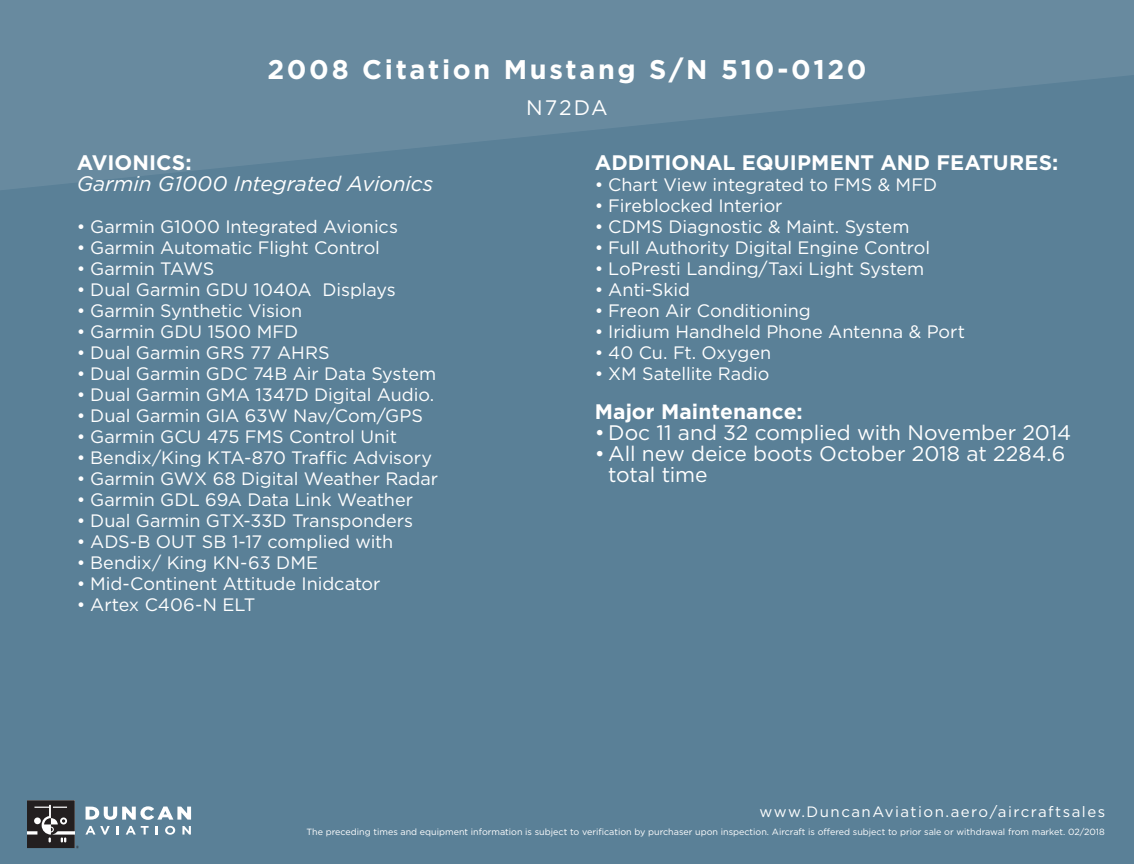
<style>
.page{position:relative;width:1134px;height:864px;background:#5a8097}
.page>*{position:absolute;margin:0;border:0;box-sizing:border-box;transform-origin:0 0}
.t1{font:700 27px "Gotham";letter-spacing:.1em;color:#fff}
.t2{font:21px/21px "Gotham";color:#fff}
.t3{font:700 21px "Gotham";letter-spacing:.005em;color:#fff}
.t4{font:italic 21px "Gotham";letter-spacing:-.005em;color:#fff}
.t5{font:18px "Gotham";letter-spacing:-.005em;color:#fff}
.t6{font:15px "Gotham";letter-spacing:.1em;color:#fff}
.t7{font:9px "Gotham";color:#fff}
</style>
<div class="page">
<svg style="left:0;top:0;width:1134px;height:190px;fill:#688a9f"></svg>
<svg style="left:86px;top:806px;width:105px;height:14px"></svg>
<svg style="left:85px;top:826px;width:25px;height:9px"></svg>
<svg style="left:117px;top:826px;width:2px;height:9px"></svg>
<svg style="left:126px;top:826px;width:23px;height:9px"></svg>
<svg style="left:156px;top:826px;width:2px;height:9px"></svg>
<svg style="left:165px;top:826px;width:10px;height:9px"></svg>
<svg style="left:182px;top:826px;width:9px;height:9px"></svg>
<svg style="left:27px;top:800px;width:52px;height:48px;background:#4b4b4e"></svg>
<h1 class="t1" style="left:267px;top:51px;width:601px">2008 Citation Mustang S/N 510-0120</h1>
<p class="t2" style="left:526px;top:96px;width:83px">N72DA</p>
<p class="t3" style="left:77px;top:149px;width:117px">AVIONICS:</p>
<p class="t4" style="left:77px;top:170px;width:358px">Garmin G1000 Integrated Avionics</p>
<p class="t5" style="left:77px;top:215px;width:323px">• Garmin G1000 Integrated Avionics</p>
<p class="t5" style="left:77px;top:236px;width:305px">• Garmin Automatic Flight Control</p>
<p class="t5" style="left:77px;top:257px;width:139px">• Garmin TAWS</p>
<p class="t5" style="left:77px;top:278px;width:321px">• Dual Garmin GDU 1040A Displays</p>
<p class="t5" style="left:77px;top:299px;width:227px">• Garmin Synthetic Vision</p>
<p class="t5" style="left:77px;top:320px;width:223px">• Garmin GDU 1500 MFD</p>
<p class="t5" style="left:77px;top:341px;width:254px">• Dual Garmin GRS 77 AHRS</p>
<p class="t5" style="left:77px;top:362px;width:361px">• Dual Garmin GDC 74B Air Data System</p>
<p class="t5" style="left:77px;top:383px;width:359px">• Dual Garmin GMA 1347D Digital Audio.</p>
<p class="t5" style="left:77px;top:404px;width:348px">• Dual Garmin GIA 63W Nav/Com/GPS</p>
<p class="t5" style="left:77px;top:425px;width:322px">• Garmin GCU 475 FMS Control Unit</p>
<p class="t5" style="left:77px;top:446px;width:357px">• Bendix/King KTA-870 Traffic Advisory</p>
<p class="t5" style="left:77px;top:467px;width:363px">• Garmin GWX 68 Digital Weather Radar</p>
<p class="t5" style="left:77px;top:488px;width:338px">• Garmin GDL 69A Data Link Weather</p>
<p class="t5" style="left:77px;top:509px;width:338px">• Dual Garmin GTX-33D Transponders</p>
<p class="t5" style="left:77px;top:530px;width:318px">• ADS-B OUT SB 1-17 complied with</p>
<p class="t5" style="left:77px;top:551px;width:243px">• Bendix/ King KN-63 DME</p>
<p class="t5" style="left:77px;top:572px;width:305px">• Mid-Continent Attitude Inidcator</p>
<p class="t5" style="left:77px;top:593px;width:180px">• Artex C406-N ELT</p>
<p class="t3" style="left:595px;top:149px;width:465px">ADDITIONAL EQUIPMENT AND FEATURES:</p>
<p class="t5" style="left:595px;top:173px;width:344px">• Chart View integrated to FMS &amp; MFD</p>
<p class="t5" style="left:595px;top:194px;width:189px">• Fireblocked Interior</p>
<p class="t5" style="left:595px;top:215px;width:316px">• CDMS Diagnostic &amp; Maint. System</p>
<p class="t5" style="left:595px;top:236px;width:337px">• Full Authority Digital Engine Control</p>
<p class="t5" style="left:595px;top:257px;width:331px">• LoPresti Landing/Taxi Light System</p>
<p class="t5" style="left:595px;top:278px;width:97px">• Anti-Skid</p>
<p class="t5" style="left:595px;top:299px;width:218px">• Freon Air Conditioning</p>
<p class="t5" style="left:595px;top:320px;width:372px">• Iridium Handheld Phone Antenna &amp; Port</p>
<p class="t5" style="left:595px;top:341px;width:178px">• 40 Cu. Ft. Oxygen</p>
<p class="t5" style="left:595px;top:362px;width:176px">• XM Satellite Radio</p>
<p class="t3" style="left:595px;top:398px;width:209px">Major Maintenance:</p>
<p class="t2" style="left:595px;top:422px;width:478px">• Doc 11 and 32 complied with November 2014</p>
<p class="t2" style="left:608px;top:443px;width:458px;text-indent:-14px">• All new deice boots October 2018 at 2284.6 total time</p>
<p class="t6" style="left:760px;top:802px;width:347px">www.DuncanAviation.aero/aircraftsales</p>
<p class="t7" style="left:307px;top:826px;width:800px">The preceding times and equipment information is subject to verification by purchaser upon inspection. Aircraft is offered subject to prior sale or withdrawal from market. 02/2018</p>
</div>
